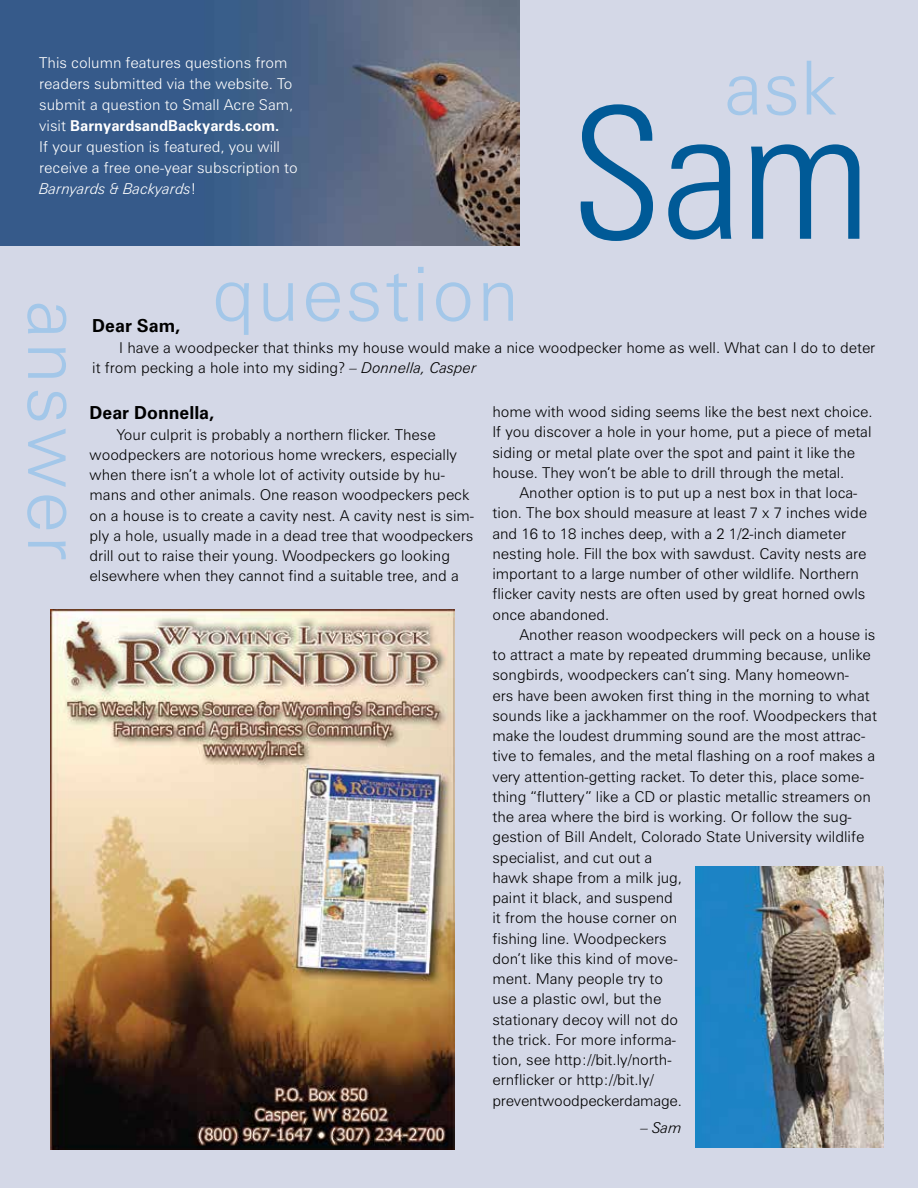
<style>
.page{position:relative;width:918px;height:1188px;background:#d4d8e7}
.page>*{position:absolute;margin:0;border:0;box-sizing:border-box;transform-origin:0 0}
.t1{font:300 condensed 183.6px "Zurich BT";color:#005a97}
.t2{font:300 74.7px "Zurich BT";letter-spacing:.03em;color:#a3c7e9}
.t3{font:700 18px "Zurich BT";color:#000}
.t4{font:300 15px/20.2px "Zurich BT";color:#000}
.t5{font:300 15px/21px "Zurich BT";color:#fff}
.t6{font:italic 300 15px "Zurich BT";color:#000}
.s1{font-weight:700}
.s2{font-style:italic}
</style>
<div class="page">
<img style="left:0;top:0;width:519px;height:245px">
<img style="left:50px;top:610px;width:405px;height:539px">
<img style="left:696px;top:866px;width:187px;height:282px">
<p class="t5" style="left:39px;top:52px;width:260px">This column features questions from readers submitted via the website. To submit a question to Small Acre Sam, visit <span class="s1">BarnyardsandBackyards.com.<br></span>If your question is featured, you will receive a free one-year subscription to <span class="s2">Barnyards &amp; Backyards</span>!</p>
<h2 class="t2" style="left:724px;top:43px;width:115px">ask</h2>
<h1 class="t1" style="left:571px;top:62px;width:301px">Sam</h1>
<h2 class="t2" style="left:100px;top:300px;width:262px;rotate:90deg">answer</h2>
<h2 class="t2" style="left:212px;top:249px;width:309px">question</h2>
<p class="t3" style="left:92px;top:315px;width:89px">Dear Sam,</p>
<p class="t4" style="left:92px;top:337px;width:785px;text-indent:27px">I have a woodpecker that thinks my house would make a nice woodpecker home as well. What can I do to deter it from pecking a hole into my siding? <span class="s2">– Donnella, Casper</span></p>
<p class="t3" style="left:90px;top:402px;width:126px">Dear Donnella,</p>
<p class="t4" style="left:90px;top:424px;width:386px;text-indent:27px">Your culprit is probably a northern flicker. These woodpeckers are notorious home wreckers, especially when there isn’t a whole lot of activity outside by hu&shy;mans and other animals. One reason woodpeckers peck on a house is to create a cavity nest. A cavity nest is sim&shy;ply a hole, usually made in a dead tree that woodpeckers drill out to raise their young. Woodpeckers go looking elsewhere when they cannot find a suitable tree, and a</p>
<p class="t4" style="left:492px;top:401px;width:382px">home with wood siding seems like the best next choice.<br>If you discover a hole in your home, put a piece of metal siding or metal plate over the spot and paint it like the house. They won’t be able to drill through the metal.</p>
<p class="t4" style="left:492px;top:482px;width:376px;text-indent:27px">Another option is to put up a nest box in that loca&shy;tion. The box should measure at least 7 x 7 inches wide and 16 to 18 inches deep, with a 2 1/2-inch diameter nesting hole. Fill the box with sawdust. Cavity nests are important to a large number of other wildlife. Northern flicker cavity nests are often used by great horned owls once abandoned.</p>
<p class="t4" style="left:492px;top:624px;width:386px;text-indent:27px">Another reason woodpeckers will peck on a house is to attract a mate by repeated drumming because, unlike songbirds, woodpeckers can’t sing. Many homeown-<br>ers have been awoken first thing in the morning to what sounds like a jackhammer on the roof. Woodpeckers that make the loudest drumming sound are the most attrac&shy;tive to females, and the metal flashing on a roof makes a very attention-getting racket. To deter this, place some&shy;thing “fluttery” like a CD or plastic metallic streamers on the area where the bird is working. Or follow the sug&shy;gestion of Bill Andelt, Colorado State University wildlife specialist, and cut out a<br>hawk shape from a milk jug,<br>paint it black, and suspend<br>it from the house corner on<br>fishing line. Woodpeckers<br>don’t like this kind of move-<br>ment. Many people try to<br>use a plastic owl, but the<br>stationary decoy will not do<br>the trick. For more informa-<br>tion, see http://bit.ly/north-<br>ernflicker or http://bit.ly/<br>preventwoodpeckerdamage.</p>
<p class="t6" style="left:641px;top:1118px;width:43px">– Sam</p>
</div>
